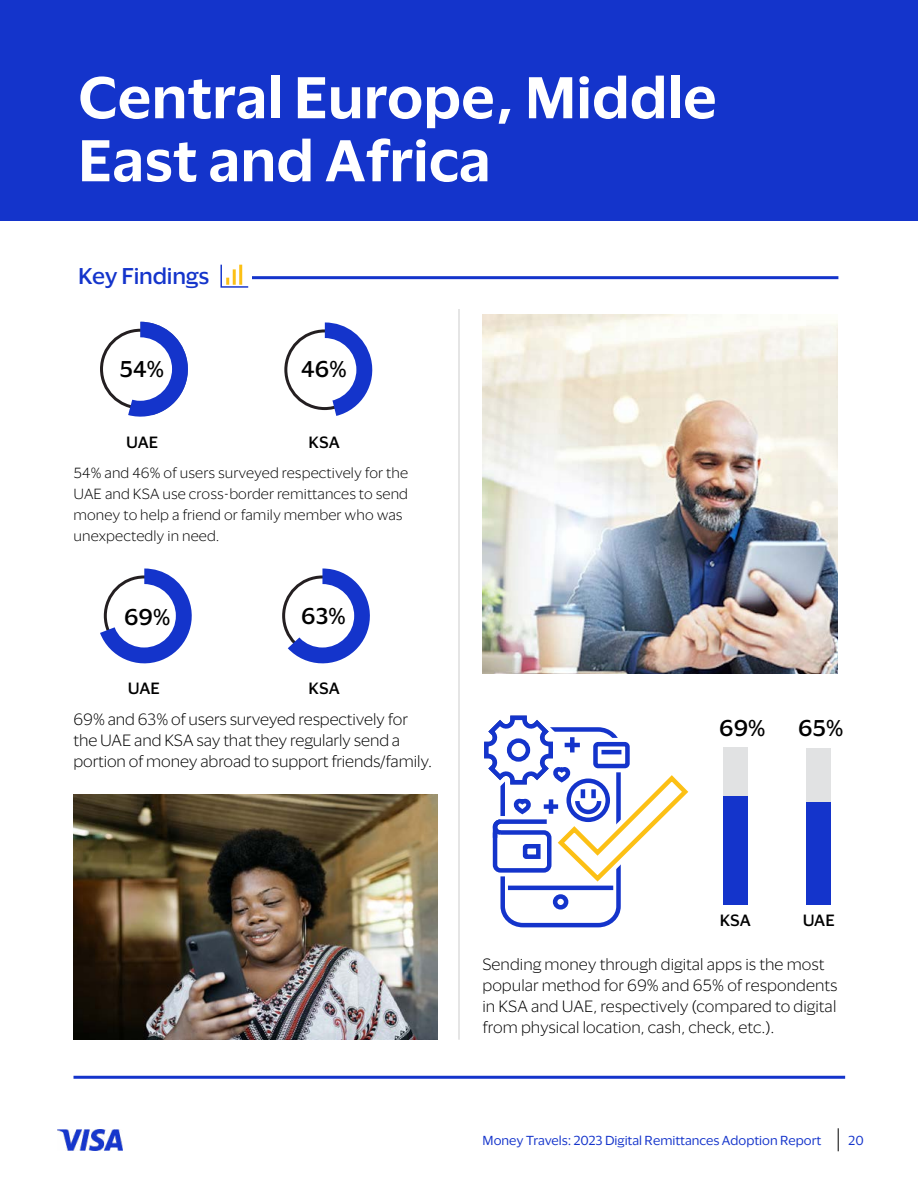
<style>
.page{position:relative;width:918px;height:1188px;background:#fff}
.page>*{position:absolute;margin:0;border:0;box-sizing:border-box;transform-origin:0 0}
.t1{font:600 54px/63px "Visa Dialect";color:#fff}
.t2{font:500 21px "Visa Dialect";color:#000}
.H3_-_Subhead_-_Findi{font:500 21px "Visa Dialect";letter-spacing:-.01em;color:#1434cb}
.Paragraph_2_-_all{font:300 15px/21px "Visa Dialect";letter-spacing:-.005em;color:#000}
.t3{font:500 15px "Visa Dialect";color:#000}
.Paragraph_2_-_all-2{font:300 13.5px/21px "Visa Dialect";letter-spacing:.01em;color:#000}
.t4{font:12px "Visa Dialect";color:#1434cb}
</style>
<div class="page">
<svg style="left:838px;top:1128px;width:1px;height:23px"></svg>
<img style="left:57px;top:1129px;width:65px;height:22px">
<div style="left:0;top:0;width:918px;height:220px;background:#1434cb"></div>
<div style="left:284px;top:329px;width:81px;height:81px;border:3px solid #241f21;border-radius:50%"></div>
<svg style="left:325px;top:322px;width:48px;height:94px"></svg>
<div style="left:293px;top:338px;width:63px;height:63px;background:#fff;border-radius:50%"></div>
<svg style="left:288px;top:569px;width:82px;height:95px"></svg>
<div style="left:291px;top:584px;width:63px;height:64px;background:#fff;border-radius:50%"></div>
<svg style="left:128px;top:322px;width:60px;height:95px"></svg>
<div style="left:109px;top:337px;width:63px;height:64px;background:#fff;border-radius:50%"></div>
<svg style="left:100px;top:568px;width:92px;height:96px"></svg>
<div style="left:112px;top:584px;width:64px;height:64px;background:#fff;border-radius:50%"></div>
<div style="left:500px;top:727px;width:121px;height:200px;border:4px solid #1434cb;border-radius:20px"></div>
<div style="left:553px;top:894px;width:15px;height:16px;border:4px solid #1434cb;border-radius:50%"></div>
<svg style="left:484px;top:715px;width:205px;height:183px"></svg>
<hr style="left:508px;top:886px;width:105px;height:4px;background:#1434cb">
<hr style="left:459px;top:309px;width:1px;height:731px;background:#ccc">
<div style="left:806px;top:748px;width:25px;height:55px;background:#e1e2e3"></div>
<div style="left:723px;top:748px;width:25px;height:48px;background:#e1e2e3"></div>
<div style="left:806px;top:803px;width:25px;height:102px;background:#1434cb"></div>
<div style="left:723px;top:796px;width:25px;height:109px;background:#1434cb"></div>
<hr style="left:252px;top:276px;width:586px;height:3px;background:#1434cb">
<hr style="left:74px;top:1076px;width:771px;height:3px;background:#1434cb">
<svg style="left:220px;top:264px;width:29px;height:24px"></svg>
<img style="left:482px;top:314px;width:356px;height:359px">
<img style="left:74px;top:794px;width:363px;height:246px">
<p class="t1" style="left:78px;top:62px;width:641px">Central Europe, Middle<br>East and Africa</p>
<h3 class="H3_-_Subhead_-_Findi" style="left:78px;top:260px;width:133px">Key Findings</h3>
<h2 class="t2" style="left:120px;top:353px;width:46px">54%</h2>
<p class="t3" style="left:126px;top:431px;width:34px">UAE</p>
<h2 class="t2" style="left:301px;top:353px;width:47px">46%</h2>
<p class="t3" style="left:309px;top:431px;width:33px">KSA</p>
<p class="Paragraph_2_-_all-2" style="left:74px;top:462px;width:336px">54% and 46% of users surveyed respectively for the UAE and KSA use cross-border remittances to send money to help a friend or family member who was unexpectedly in need.</p>
<h2 class="t2" style="left:124px;top:601px;width:48px">69%</h2>
<p class="t3" style="left:128px;top:677px;width:34px">UAE</p>
<h2 class="t2" style="left:301px;top:599px;width:46px">63%</h2>
<p class="t3" style="left:309px;top:677px;width:33px">KSA</p>
<p class="Paragraph_2_-_all" style="left:74px;top:708px;width:360px">69% and 63% of users surveyed respectively for the UAE and KSA say that they regularly send a portion of money abroad to support friends/family.</p>
<h2 class="t2" style="left:719px;top:712px;width:48px">69%</h2>
<h2 class="t2" style="left:798px;top:712px;width:47px">65%</h2>
<p class="t3" style="left:720px;top:908px;width:33px">KSA</p>
<p class="t3" style="left:803px;top:908px;width:34px">UAE</p>
<p class="Paragraph_2_-_all" style="left:482px;top:952px;width:357px">Sending money through digital apps is the most popular method for 69% and 65% of respondents in KSA and UAE, respectively (compared to digital from physical location, cash, check, etc.).</p>
<p class="t4" style="left:483px;top:1131px;width:340px">Money Travels: 2023 Digital Remittances Adoption Report</p>
<p class="t4" style="left:849px;top:1131px;width:17px">20</p>
</div>
